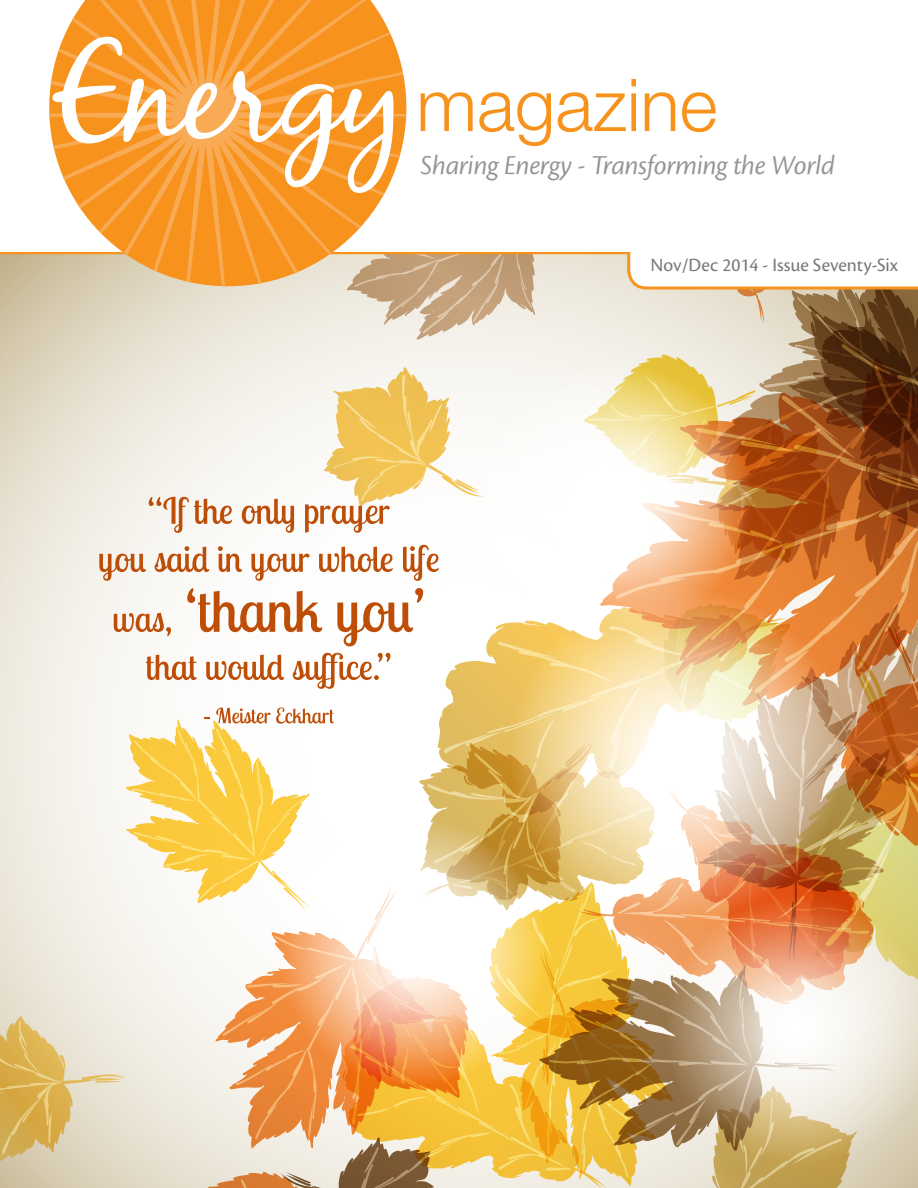
<style>
.page{position:relative;width:918px;height:1188px;background:#fff}
.page>*{position:absolute;margin:0;border:0;box-sizing:border-box;transform-origin:0 0}
.t1{font:300 72.9px "Helvetica Neue LT Std";color:#f7931d}
.t2{font:28.5px "Cronos Pro Disp It";letter-spacing:-.005em;color:#939598}
.t3{font:19.5px "Cronos Pro";color:#76787b}
</style>
<div class="page">
<svg style="left:0;top:254px;width:584px;height:334px"></svg>
<svg style="left:347px;top:254px;width:185px;height:80px;background:#d3bb9f"></svg>
<svg style="left:479px;top:360px;width:277px;height:228px"></svg>
<svg style="left:584px;top:252px;width:334px;height:328px"></svg>
<svg style="left:49px;top:0;width:357px;height:286px;fill:#f7931d"></svg>
<svg style="left:52px;top:37px;width:341px;height:156px"></svg>
<svg style="left:149px;top:497px;width:83px;height:36px"></svg>
<svg style="left:242px;top:499px;width:52px;height:34px"></svg>
<svg style="left:305px;top:367px;width:137px;height:166px"></svg>
<svg style="left:99px;top:554px;width:47px;height:27px"></svg>
<svg style="left:155px;top:546px;width:54px;height:26px"></svg>
<svg style="left:218px;top:546px;width:24px;height:26px"></svg>
<svg style="left:251px;top:554px;width:58px;height:27px"></svg>
<svg style="left:319px;top:547px;width:74px;height:25px"></svg>
<svg style="left:403px;top:545px;width:36px;height:36px"></svg>
<img style="left:0;top:588px;width:918px;height:600px">
<p class="t1" style="left:416px;top:61px;width:303px">magazine</p>
<p class="t2" style="left:421px;top:149px;width:416px">Sharing Energy - Transforming the World</p>
<p class="t3" style="left:651px;top:254px;width:249px">Nov/Dec 2014 - Issue Seventy-Six</p>
</div>
